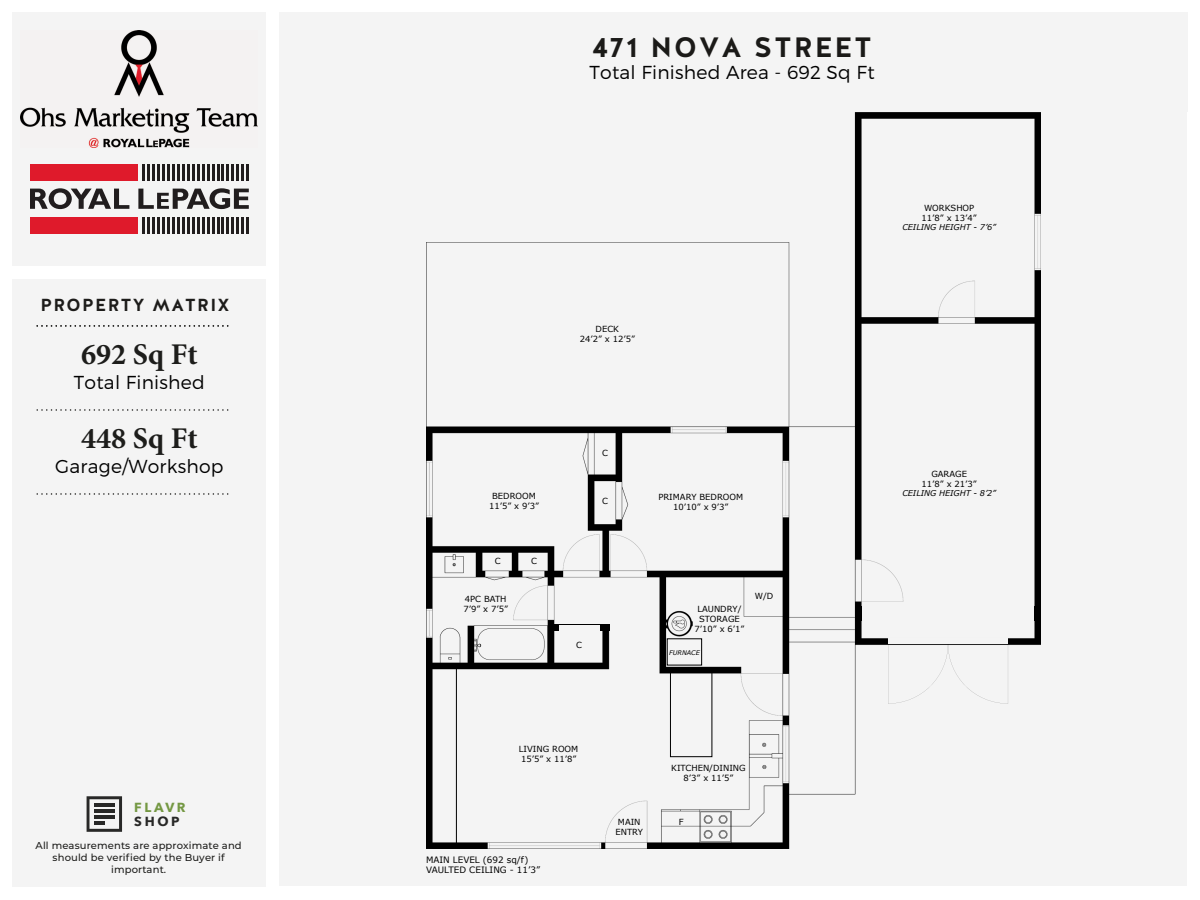
<style>
.page{position:relative;width:1200px;height:900px;background:#fff}
.page>*{position:absolute;margin:0;border:0;box-sizing:border-box;transform-origin:0 0}
.t1{font:700 30.12px "Minion Pro";color:#1d1d1b}
.t2{font:700 28px "Halis GR";letter-spacing:.075em;color:#1d1c1a}
.t3{font:300 18.76px "Montserrat";letter-spacing:.01em;color:#000}
.t4{font:700 17.44px "Halis GR";letter-spacing:.075em;color:#1d1c1a}
.t5{font:700 13.16px "Avenir Next";letter-spacing:.195em;color:#749843}
.t6{font:700 13.16px "Avenir Next";color:#282827}
.t7{font:500 10px/12px "Montserrat";letter-spacing:.01em;color:#1d1d1b;text-align:center}
.t8{font:8.8px/10.6px "Verdana";color:#000}
.t9{font:8.4px/10.1px "Verdana";color:#000;text-align:center}
.t10{font:italic 8px "Verdana";color:#000}
.t11{font:italic 6.4px "Verdana";color:#000}
</style>
<div class="page">
<div style="left:279px;top:112px;width:908px;height:774px;background:#f4f4f4"></div>
<div style="left:12px;top:12px;width:254px;height:875px;background:#f4f4f4"></div>
<div style="left:12px;top:266px;width:267px;height:13px;background:#fff"></div>
<svg style="left:87px;top:796px;width:35px;height:36px"></svg>
<svg style="left:30px;top:188px;width:99px;height:21px"></svg>
<svg style="left:138px;top:188px;width:111px;height:21px"></svg>
<div style="left:30px;top:164px;width:107px;height:16px;background:#df1a2b"></div>
<svg style="left:143px;top:164px;width:2px;height:16px"></svg>
<hr style="left:147px;top:164px;width:3px;height:16px;background:#231f20">
<svg style="left:152px;top:164px;width:97px;height:16px"></svg>
<div style="left:30px;top:217px;width:107px;height:16px;background:#df1a2b"></div>
<svg style="left:143px;top:217px;width:2px;height:16px"></svg>
<hr style="left:147px;top:217px;width:3px;height:16px;background:#231f20">
<svg style="left:152px;top:217px;width:97px;height:16px"></svg>
<div style="left:279px;top:12px;width:908px;height:100px;background:#f4f4f4"></div>
<img style="left:427px;top:112px;width:614px;height:736px">
<div style="left:430px;top:665px;width:27px;height:180px;border:1px solid #000"></div>
<div style="left:855px;top:606px;width:6px;height:14px;background:#000"></div>
<div style="left:1034px;top:606px;width:7px;height:14px;background:#000"></div>
<hr style="left:1008px;top:644px;width:1px;height:60px;background:#000">
<svg style="left:888px;top:644px;width:120px;height:60px"></svg>
<div style="left:888px;top:638px;width:120px;height:6px;background:#f4f4f4"></div>
<div style="left:550px;top:624px;width:60px;height:7px;background:#000"></div>
<div style="left:559px;top:625px;width:40px;height:6px;background:#f4f4f4"></div>
<svg style="left:37px;top:409px;width:192px;height:2px"></svg>
<svg style="left:37px;top:325px;width:192px;height:2px"></svg>
<img style="left:21px;top:31px;width:236px;height:117px">
<svg style="left:37px;top:493px;width:192px;height:2px"></svg>
<div style="left:670px;top:671px;width:42px;height:86px;border:1px solid #000"></div>
<h3 class="t4" style="left:40px;top:294px;width:190px">PROPERTY MATRIX</h3>
<h1 class="t1" style="left:81px;top:333px;width:118px">692 Sq Ft</h1>
<h3 class="t3" style="left:74px;top:371px;width:132px">Total Finished</h3>
<h1 class="t1" style="left:81px;top:417px;width:118px">448 Sq Ft</h1>
<h3 class="t3" style="left:55px;top:455px;width:170px">Garage/Workshop</h3>
<h3 class="t5" style="left:134px;top:796px;width:53px">FLAVR</h3>
<h3 class="t6" style="left:134px;top:810px;width:47px">SHOP</h3>
<p class="t7" style="left:36px;top:839px;width:208px">All measurements are approximate and should be verified by the Buyer if important.</p>
<h2 class="t2" style="left:593px;top:29px;width:281px">471 NOVA STREET</h2>
<h3 class="t3" style="left:590px;top:61px;width:287px">Total Finished Area - 692 Sq Ft</h3>
<p class="t9" style="left:580px;top:324px;width:57px">DECK<br>24’2” x 12’5”</p>
<p class="t9" style="left:489px;top:491px;width:51px">BEDROOM<br>11’5” x 9’3”</p>
<p class="t9" style="left:495px;top:556px;width:7px">C</p>
<p class="t9" style="left:531px;top:556px;width:7px">C</p>
<p class="t9" style="left:464px;top:594px;width:46px;text-align:left">4PC BATH<br>7’9” x 7’5”</p>
<p class="t9" style="left:602px;top:448px;width:7px">C</p>
<p class="t9" style="left:602px;top:496px;width:7px">C</p>
<p class="t9" style="left:576px;top:640px;width:7px">C</p>
<p class="t9" style="left:658px;top:492px;width:86px">PRIMARY BEDROOM<br>10’10” x 9’3”</p>
<p class="t9" style="left:695px;top:604px;width:51px">LAUNDRY/<br>STORAGE<br>7’10” x 6’1”</p>
<p class="t11" style="left:669px;top:648px;width:32px">FURNACE</p>
<p class="t9" style="left:755px;top:591px;width:20px">W/D</p>
<p class="t9" style="left:519px;top:744px;width:61px;text-align:left">LIVING ROOM<br>15’5” x 11’8”</p>
<p class="t8" style="left:426px;top:854px;width:116px">MAIN LEVEL (692 sq/f)<br>VAULTED CEILING - 11’3”</p>
<p class="t9" style="left:615px;top:817px;width:29px">MAIN<br>ENTRY</p>
<p class="t9" style="left:671px;top:763px;width:76px">KITCHEN/DINING<br>8’3” x 11’5”</p>
<p class="t9" style="left:679px;top:817px;width:6px">F</p>
<p class="t9" style="left:922px;top:203px;width:57px;text-align:left">WORKSHOP<br>11’8” x 13’4”</p>
<p class="t10" style="left:902px;top:222px;width:95px">CEILING HEIGHT - 7’6”</p>
<p class="t9" style="left:922px;top:469px;width:57px">GARAGE<br>11’8” x 21’3”</p>
<p class="t10" style="left:902px;top:488px;width:95px">CEILING HEIGHT - 8’2”</p>
</div>
